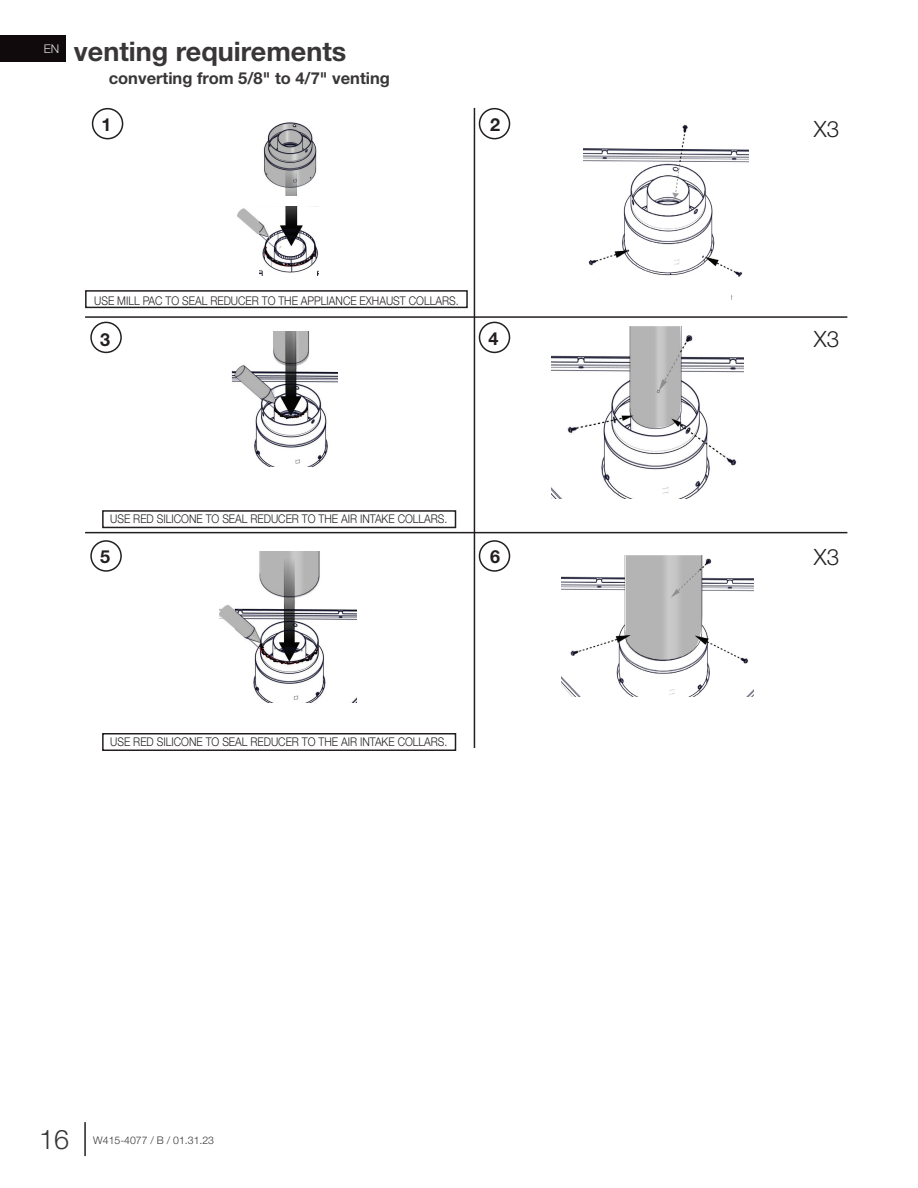
<style>
.page{position:relative;width:918px;height:1188px;background:#fff}
.page>*{position:absolute;margin:0;border:0;box-sizing:border-box;transform-origin:0 0}
.t1{font:700 27px "Helvetica Neue";color:#393637}
.t2{font:300 27px "Helvetica Neue";color:#393637}
.t3{font:300 22.5px "Helvetica Neue";color:#231f20}
.t4{font:700 18px "Helvetica Neue";color:#231f20}
.t5{font:700 16.5px "Helvetica Neue";color:#393637}
.t6{font:300 12px "Helvetica Neue";color:#231f20;scale:.88 1}
.t7{font:300 12px "Helvetica Neue";color:#dcdddf}
.t8{font:300 10.5px "Helvetica Neue";color:#393637}
</style>
<div class="page">
<div style="left:0;top:36px;width:65px;height:26px;background:#110a0c"></div>
<hr style="left:84px;top:1122px;width:2px;height:34px;background:#231f20">
<img style="left:252px;top:605px;width:104px;height:98px">
<img style="left:259px;top:551px;width:61px;height:54px">
<img style="left:219px;top:601px;width:42px;height:42px">
<img style="left:561px;top:555px;width:193px;height:141px">
<img style="left:626px;top:555px;width:80px;height:109px">
<img style="left:571px;top:646px;width:12px;height:14px">
<img style="left:704px;top:556px;width:13px;height:15px">
<img style="left:739px;top:655px;width:11px;height:14px">
<img style="left:254px;top:368px;width:84px;height:98px">
<img style="left:232px;top:365px;width:43px;height:40px">
<img style="left:273px;top:331px;width:37px;height:37px">
<img style="left:259px;top:207px;width:59px;height:68px">
<img style="left:237px;top:207px;width:32px;height:31px">
<img style="left:263px;top:122px;width:54px;height:70px">
<img style="left:552px;top:348px;width:192px;height:150px">
<img style="left:567px;top:423px;width:21px;height:13px">
<img style="left:683px;top:335px;width:10px;height:13px">
<img style="left:722px;top:452px;width:16px;height:17px">
<img style="left:629px;top:326px;width:54px;height:104px">
<img style="left:583px;top:143px;width:165px;height:117px">
<img style="left:583px;top:251px;width:23px;height:9px">
<img style="left:682px;top:125px;width:6px;height:18px">
<div style="left:90px;top:322px;width:32px;height:31px;border:2px solid #231f20;border-radius:50%"></div>
<div style="left:479px;top:322px;width:31px;height:31px;border:2px solid #231f20;border-radius:50%"></div>
<div style="left:92px;top:108px;width:31px;height:31px;border:2px solid #231f20;border-radius:50%"></div>
<div style="left:479px;top:108px;width:31px;height:31px;border:2px solid #231f20;border-radius:50%"></div>
<hr style="left:85px;top:316px;width:762px;height:2px;background:#231f20">
<hr style="left:474px;top:108px;width:1px;height:640px;background:#231f20">
<div style="left:85px;top:290px;width:383px;height:18px;border:2px solid #231f20"></div>
<div style="left:90px;top:540px;width:32px;height:32px;border:2px solid #231f20;border-radius:50%"></div>
<div style="left:479px;top:540px;width:31px;height:32px;border:2px solid #231f20;border-radius:50%"></div>
<hr style="left:85px;top:532px;width:762px;height:1px;background:#231f20">
<div style="left:102px;top:510px;width:354px;height:18px;border:2px solid #231f20"></div>
<div style="left:102px;top:733px;width:354px;height:18px;border:2px solid #231f20"></div>
<svg style="left:588px;top:260px;width:155px;height:40px"></svg>
<p class="t7" style="left:44px;top:39px;width:17px">EN</p>
<h1 class="t1" style="left:74px;top:30px;width:274px">venting requirements</h1>
<h3 class="t5" style="left:109px;top:65px;width:283px">converting from 5/8" to 4/7" venting</h3>
<h3 class="t4" style="left:102px;top:110px;width:12px">1</h3>
<h3 class="t4" style="left:490px;top:110px;width:12px">2</h3>
<h2 class="t3" style="left:814px;top:110px;width:27px">X3</h2>
<p class="t6" style="left:94px;top:291px;width:416px">USE MILL PAC TO SEAL REDUCER TO THE APPLIANCE EXHAUST COLLARS.</p>
<h3 class="t4" style="left:100px;top:326px;width:12px">3</h3>
<h3 class="t4" style="left:489px;top:324px;width:12px">4</h3>
<h2 class="t3" style="left:814px;top:321px;width:27px">X3</h2>
<p class="t6" style="left:110px;top:509px;width:385px">USE RED SILICONE TO SEAL REDUCER TO THE AIR INTAKE COLLARS.</p>
<h3 class="t4" style="left:100px;top:543px;width:12px">5</h3>
<h3 class="t4" style="left:490px;top:543px;width:12px">6</h3>
<h2 class="t3" style="left:814px;top:539px;width:27px">X3</h2>
<p class="t6" style="left:110px;top:732px;width:385px">USE RED SILICONE TO SEAL REDUCER TO THE AIR INTAKE COLLARS.</p>
<h1 class="t2" style="left:39px;top:1118px;width:32px">16</h1>
<p class="t8" style="left:93px;top:1132px;width:122px">W415-4077 / B / 01.31.23</p>
</div>
